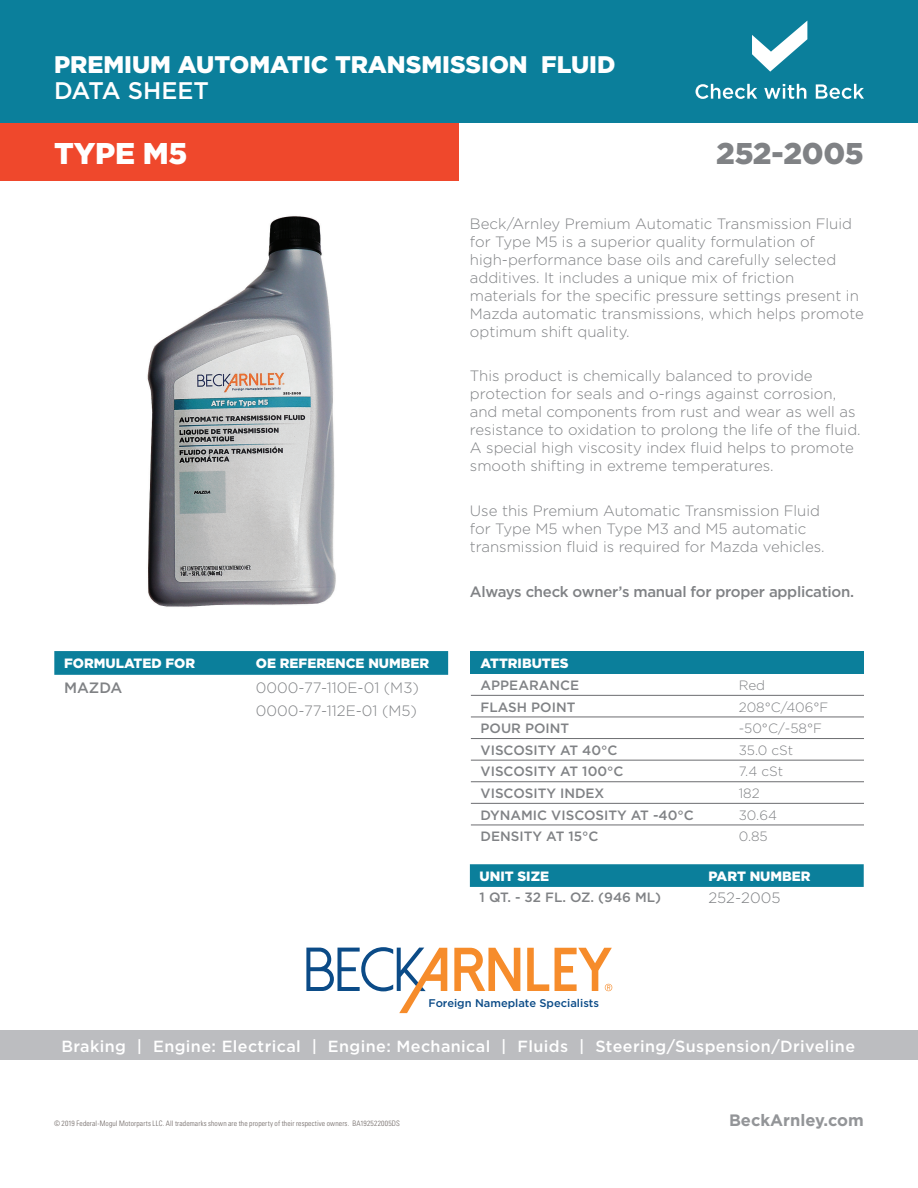
<style>
.page{position:relative;width:918px;height:1188px;background:#fff}
.page>*{position:absolute;margin:0;border:0;box-sizing:border-box;transform-origin:0 0}
.t1{font:900 30px "Gotham";letter-spacing:-.01em;color:#808285}
.t2{font:900 30px "Gotham";letter-spacing:-.01em;color:#fff}
.t3{font:900 24px "Gotham";color:#fff}
.t4{font:500 24px "Gotham";color:#fff}
.t5{font:700 16.5px "Gotham";color:#939598}
.t6{font:500 16.2px "Gotham";letter-spacing:.025em;color:#fff}
.t7{font:300 15px/18px "Gotham";color:#808285}
.t8{font:500 15px "Gotham";letter-spacing:-.02em;color:#808285}
.t9{font:500 13.5px "Gotham";color:#808285}
.t10{font:900 13.5px "Gotham";color:#fff}
.t11{font:300 13.5px "Gotham";color:#808285}
.t12{font:500 11.1px "Gotham";color:#0b4b87}
.t13{font:300 condensed 7.5px "Univers";letter-spacing:.02em;color:#6b6360}
</style>
<div class="page">
<svg style="left:54px;top:651px;width:394px;height:24px;background:#0d809c"></svg>
<svg style="left:470px;top:864px;width:394px;height:23px;background:#0e809c"></svg>
<img style="left:147px;top:216px;width:189px;height:391px">
<div style="left:0;top:123px;width:459px;height:57px;background:#ef482c"></div>
<div style="left:0;top:0;width:918px;height:123px;background:#0b7f9b"></div>
<div style="left:0;top:1030px;width:918px;height:30px;background:#bcbdc0"></div>
<svg style="left:306px;top:947px;width:141px;height:66px"></svg>
<svg style="left:454px;top:948px;width:66px;height:43px"></svg>
<svg style="left:527px;top:948px;width:22px;height:43px"></svg>
<svg style="left:555px;top:948px;width:57px;height:43px"></svg>
<div style="left:471px;top:651px;width:393px;height:23px;background:#0b7f9b"></div>
<hr style="left:471px;top:695px;width:258px;height:1px;background:#6c6d70">
<hr style="left:729px;top:695px;width:135px;height:1px;background:#6c6d70">
<hr style="left:471px;top:717px;width:258px;height:1px;background:#6c6d70">
<hr style="left:729px;top:717px;width:135px;height:1px;background:#6c6d70">
<hr style="left:471px;top:738px;width:258px;height:1px;background:#6c6d70">
<hr style="left:729px;top:738px;width:135px;height:1px;background:#6c6d70">
<hr style="left:471px;top:760px;width:258px;height:1px;background:#6c6d70">
<hr style="left:729px;top:760px;width:135px;height:1px;background:#6c6d70">
<hr style="left:471px;top:781px;width:258px;height:1px;background:#6c6d70">
<hr style="left:729px;top:781px;width:135px;height:1px;background:#6c6d70">
<hr style="left:471px;top:803px;width:258px;height:1px;background:#6c6d70">
<hr style="left:729px;top:803px;width:135px;height:1px;background:#6c6d70">
<hr style="left:471px;top:825px;width:258px;height:1px;background:#6c6d70">
<hr style="left:729px;top:825px;width:135px;height:1px;background:#6c6d70">
<svg style="left:696px;top:84px;width:61px;height:15px"></svg>
<svg style="left:764px;top:84px;width:42px;height:15px"></svg>
<svg style="left:816px;top:84px;width:48px;height:15px"></svg>
<svg style="left:752px;top:21px;width:55px;height:51px"></svg>
<h2 class="t3" style="left:54px;top:48px;width:563px">PREMIUM AUTOMATIC TRANSMISSION FLUID</h2>
<h2 class="t4" style="left:54px;top:75px;width:157px">DATA SHEET</h2>
<h1 class="t2" style="left:54px;top:132px;width:135px">TYPE M5</h1>
<h1 class="t1" style="left:716px;top:133px;width:149px">252-2005</h1>
<p class="t10" style="left:64px;top:654px;width:133px">FORMULATED FOR</p>
<p class="t10" style="left:256px;top:654px;width:175px">OE REFERENCE NUMBER</p>
<p class="t8" style="left:64px;top:678px;width:60px">MAZDA</p>
<p class="t7" style="left:256px;top:675px;width:164px;line-height:23.7px">0000-77-110E-01 (M3)<br>0000-77-112E-01 (M5)</p>
<p class="t7" style="left:470px;top:214px;width:396px">Beck/Arnley Premium Automatic Transmission Fluid for Type M5 is a superior quality formulation of high-performance base oils and carefully selected additives. It includes a unique mix of friction materials for the specific pressure settings present in Mazda automatic transmissions, which helps promote optimum shift quality.</p>
<p class="t7" style="left:470px;top:367px;width:392px">This product is chemically balanced to provide protection for seals and o-rings against corrosion, and metal components from rust and wear as well as resistance to oxidation to prolong the life of the fluid.<br>A special high viscosity index fluid helps to promote smooth shifting in extreme temperatures.</p>
<p class="t7" style="left:470px;top:501px;width:356px">Use this Premium Automatic Transmission Fluid for Type M5 when Type M3 and M5 automatic transmission fluid is required for Mazda vehicles.</p>
<p class="t8" style="left:470px;top:582px;width:386px">Always check owner’s manual for proper application.</p>
<p class="t10" style="left:481px;top:654px;width:90px">ATTRIBUTES</p>
<p class="t9" style="left:481px;top:676px;width:100px">APPEARANCE</p>
<p class="t11" style="left:739px;top:677px;width:28px">Red</p>
<p class="t9" style="left:481px;top:698px;width:96px">FLASH POINT</p>
<p class="t11" style="left:739px;top:698px;width:91px">208°C/406°F</p>
<p class="t9" style="left:481px;top:720px;width:90px">POUR POINT</p>
<p class="t11" style="left:739px;top:720px;width:85px">-50°C/-58°F</p>
<p class="t9" style="left:481px;top:741px;width:139px">VISCOSITY AT 40°C</p>
<p class="t11" style="left:739px;top:741px;width:56px">35.0 cSt</p>
<p class="t9" style="left:481px;top:763px;width:144px">VISCOSITY AT 100°C</p>
<p class="t11" style="left:739px;top:763px;width:46px">7.4 cSt</p>
<p class="t9" style="left:481px;top:784px;width:125px">VISCOSITY INDEX</p>
<p class="t11" style="left:739px;top:785px;width:22px">182</p>
<p class="t9" style="left:481px;top:806px;width:215px">DYNAMIC VISCOSITY AT -40°C</p>
<p class="t11" style="left:739px;top:806px;width:40px">30.64</p>
<p class="t9" style="left:481px;top:828px;width:119px">DENSITY AT 15°C</p>
<p class="t11" style="left:739px;top:828px;width:31px">0.85</p>
<p class="t10" style="left:480px;top:867px;width:71px">UNIT SIZE</p>
<p class="t10" style="left:708px;top:867px;width:104px">PART NUMBER</p>
<p class="t9" style="left:480px;top:888px;width:183px">1 QT. - 32 FL. OZ. (946 ML)</p>
<p class="t7" style="left:708px;top:888px;width:73px">252-2005</p>
<p class="t12" style="left:428px;top:996px;width:172px">Foreign Nameplate Specialists</p>
<p class="t6" style="left:61px;top:1035px;width:795px">Braking | Engine: Electrical | Engine: Mechanical | Fluids | Steering/Suspension/Driveline</p>
<p class="t13" style="left:54px;top:1119px;width:348px">© 2019 Federal-Mogul Motorparts LLC. All trademarks shown are the property of their respective owners. BA192522005DS</p>
<p class="t5" style="left:729px;top:1110px;width:136px">BeckArnley.com</p>
</div>
